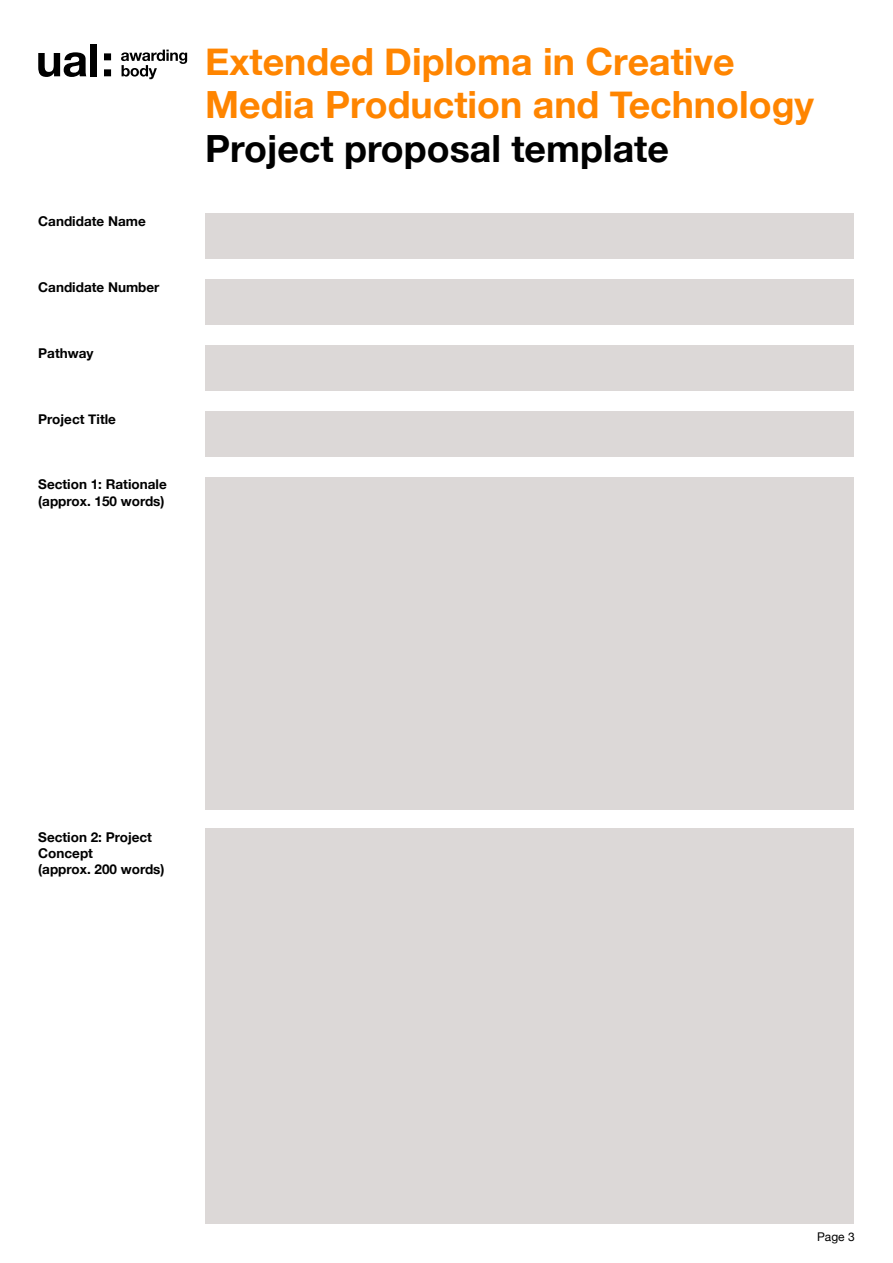
<style>
.page{position:relative;width:893px;height:1263px;background:#fff}
.page>*{position:absolute;margin:0;border:0;box-sizing:border-box;transform-origin:0 0}
.t1{font:700 37.5px/43.5px "Helvetica Neue";color:#ff8500}
.t2{font:700 37.5px "Helvetica Neue";color:#000}
.t3{font:700 13.5px/16.2px "Helvetica Neue";color:#000}
.t4{font:12px "Helvetica Neue";color:#000}
</style>
<div class="page">
<svg style="left:38px;top:52px;width:48px;height:25px"></svg>
<div style="left:90px;top:44px;width:7px;height:32px;background:#000"></div>
<svg style="left:104px;top:53px;width:7px;height:23px"></svg>
<svg style="left:121px;top:50px;width:66px;height:29px"></svg>
<div style="left:206px;top:213px;width:648px;height:46px;background:#dcd8d7"></div>
<div style="left:206px;top:279px;width:648px;height:46px;background:#dcd8d7"></div>
<div style="left:206px;top:345px;width:648px;height:45px;background:#dcd8d7"></div>
<div style="left:206px;top:411px;width:648px;height:45px;background:#dcd8d7"></div>
<div style="left:206px;top:477px;width:648px;height:332px;background:#dcd8d7"></div>
<div style="left:206px;top:828px;width:648px;height:396px;background:#dcd8d7"></div>
<p class="t3" style="left:38px;top:213px;width:109px">Candidate Name</p>
<p class="t3" style="left:38px;top:279px;width:123px">Candidate Number</p>
<p class="t3" style="left:38px;top:345px;width:57px">Pathway</p>
<p class="t3" style="left:38px;top:411px;width:79px">Project Title</p>
<p class="t3" style="left:38px;top:477px;width:130px">Section 1: Rationale (approx. 150 words)</p>
<h1 class="t1" style="left:205px;top:41px;width:610px">Extended Diploma in Creative<br>Media Production and Technology</h1>
<h1 class="t2" style="left:205px;top:119px;width:465px">Project proposal template</h1>
<p class="t3" style="left:38px;top:829px;width:128px">Section 2: Project<br>Concept<br>(approx. 200 words)</p>
<p class="t4" style="left:817px;top:1228px;width:39px">Page 3</p>
</div>
